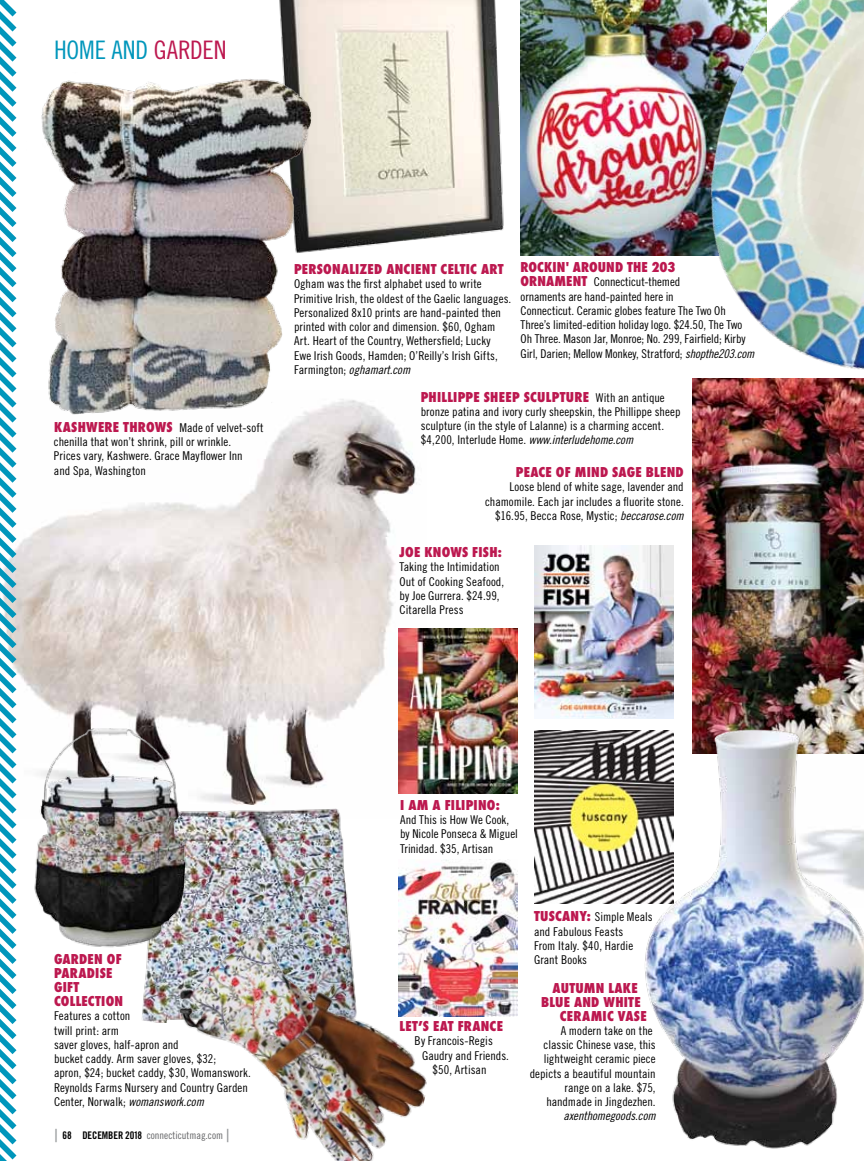
<style>
.page{position:relative;width:864px;height:1161px;background:#fff}
.page>*{position:absolute;margin:0;border:0;box-sizing:border-box;transform-origin:0 0}
.t1{font:25.5px "Trade Gothic LT Std Cn 18";color:#bc184f}
.t2{font:25.5px "Trade Gothic LT Std Cn 18";color:#0096bb}
.t3{font:800 condensed 13.2px/14px "Futura";letter-spacing:.015em;color:#bc184f}
.t4{font:12.15px/14.2px "Trade Gothic LT Std Cn 18";letter-spacing:-.005em;color:#000}
.t5{font:12.15px "Trade Gothic LT Std Cn 18 Obl";letter-spacing:-.005em;color:#000}
.t6{font:10.5px "Trade Gothic LT Std Cn 18";color:#636466}
.s1{color:#0096bb}
.s2{font-family:"Futura";font-weight:800;font-stretch:condensed;font-size:13.2px;color:#bc184f}
.s3{font-family:"Trade Gothic LT Std Cn 18"}
.s4{font-family:"Trade Gothic LT Std Cn 18 Obl"}
.s5{font-family:"Trade Gothic LT Std Cn 18";font-weight:400;font-stretch:normal;font-size:12.15px;color:#000}
.s6{font-size:18px;color:#939598}
.s7{font-family:"Trade Gothic LT Std Bd Cn 20";color:#000}
</style>
<div class="page">
<img style="left:22px;top:399px;width:395px;height:406px">
<img style="left:535px;top:546px;width:139px;height:173px">
<img style="left:692px;top:381px;width:172px;height:343px">
<img style="left:521px;top:0;width:137px;height:255px">
<img style="left:279px;top:0;width:225px;height:251px">
<img style="left:658px;top:0;width:206px;height:381px">
<img style="left:142px;top:808px;width:207px;height:213px">
<svg style="left:0;top:0;width:22px;height:1161px"></svg>
<img style="left:27px;top:72px;width:297px;height:397px">
<img style="left:14px;top:713px;width:197px;height:254px">
<img style="left:399px;top:628px;width:119px;height:166px">
<img style="left:399px;top:859px;width:119px;height:158px">
<img style="left:535px;top:730px;width:106px;height:174px">
<img style="left:148px;top:919px;width:304px;height:242px">
<img style="left:641px;top:724px;width:223px;height:425px">
<h1 class="t2" style="left:54px;top:35px;width:14px">HOME</h1>
<h1 class="t1" style="left:111px;top:35px;width:56px"><span class="s1">AND</span> GARDEN</h1>
<p class="t4" style="left:54px;top:420px;width:211px"><span class="s2">KASHWERE THROWS</span> Made of velvet-soft chenilla that won’t shrink, pill or wrinkle.<br>Prices vary, Kashwere. Grace Mayflower Inn<br>and Spa, Washington</p>
<p class="t3" style="left:294px;top:262px;width:211px">PERSONALIZED ANCIENT CELTIC ART</p>
<p class="t4" style="left:294px;top:277px;width:219px">Ogham was the first alphabet used to write Primitive Irish, the oldest of the Gaelic languages.<br>Personalized 8x10 prints are hand-painted then printed with color and dimension. $60, Ogham Art. Heart of the Country, Wethersfield; Lucky<br>Ewe Irish Goods, Hamden; O’Reilly’s Irish Gifts,</p>
<p class="t5" style="left:294px;top:362px;width:118px"><span class="s3">Farmington;</span> oghamart.com</p>
<p class="t3" style="left:521px;top:260px;width:157px">ROCKIN' AROUND THE 203</p>
<p class="t4" style="left:521px;top:275px;width:235px"><span class="s2">ORNAMENT</span> Connecticut-themed<br>ornaments are hand-painted here in<br>Connecticut. Ceramic globes feature The Two Oh Three’s limited-edition holiday logo. $24.50, The Two Oh Three. Mason Jar, Monroe; No. 299, Fairfield; Kirby Girl, Darien; Mellow Monkey, Stratford; <span class="s4">shopthe203.com</span></p>
<p class="t3" style="left:421px;top:390px;width:245px">PHILLIPPE SHEEP SCULPTURE <span class="s5">With an antique</span></p>
<p class="t4" style="left:421px;top:404px;width:261px">bronze patina and ivory curly sheepskin, the Phillippe sheep sculpture (in the style of Lalanne) is a charming accent. $4,200, Interlude Home. <span class="s4">www.interludehome.com</span></p>
<p class="t3" style="left:516px;top:465px;width:169px">PEACE OF MIND SAGE BLEND</p>
<p class="t4" style="left:485px;top:480px;width:200px;text-align:right">Loose blend of white sage, lavender and chamomile. Each jar includes a fluorite stone. $16.95, Becca Rose, Mystic; <span class="s4">beccarose.com</span></p>
<p class="t3" style="left:400px;top:545px;width:104px">JOE KNOWS FISH:</p>
<p class="t4" style="left:400px;top:560px;width:106px">Taking the Intimidation<br>Out of Cooking Seafood, by Joe Gurrera. $24.99,<br>Citarella Press</p>
<p class="t3" style="left:54px;top:952px;width:71px">GARDEN OF<br>PARADISE<br>GIFT<br>COLLECTION</p>
<p class="t4" style="left:54px;top:1009px;width:198px">Features a cotton<br>twill print: arm<br>saver gloves, half-apron and<br>bucket caddy. Arm saver gloves, $32;<br>apron, $24; bucket caddy, $30, Womanswork.<br>Reynolds Farms Nursery and Country Garden<br>Center, Norwalk; <span class="s4">womanswork.com</span></p>
<p class="t6" style="left:54px;top:1129px;width:177px"><span class="s6">|</span> <span class="s7">68 DECEMBER 2018</span> connecticutmag.com <span class="s6">|</span></p>
<p class="t3" style="left:400px;top:798px;width:101px">I AM A FILIPINO:</p>
<p class="t4" style="left:400px;top:812px;width:119px">And This is How We Cook, by Nicole Ponseca &amp; Miguel<br>Trinidad. $35, Artisan</p>
<p class="t3" style="left:400px;top:1019px;width:105px">LET’S EAT FRANCE</p>
<p class="t4" style="left:415px;top:1034px;width:80px">By Francois-Regis</p>
<p class="t4" style="left:422px;top:1048px;width:88px">Gaudry and Friends.</p>
<p class="t4" style="left:433px;top:1062px;width:55px">$50, Artisan</p>
<p class="t4" style="left:534px;top:910px;width:120px"><span class="s2">TUSCANY:</span> Simple Meals and Fabulous Feasts<br>From Italy. $40, Hardie<br>Grant Books</p>
<p class="t3" style="left:553px;top:981px;width:87px">AUTUMN LAKE</p>
<p class="t3" style="left:541px;top:995px;width:101px">BLUE AND WHITE</p>
<p class="t3" style="left:560px;top:1009px;width:88px">CERAMIC VASE</p>
<p class="t4" style="left:530px;top:1023px;width:128px;text-align:right">A modern take on the<br>classic Chinese vase, this lightweight ceramic piece depicts a beautiful mountain range on a lake. $75, handmade in Jingdezhen.</p>
<p class="t5" style="left:564px;top:1109px;width:94px">axenthomegoods.com</p>
</div>
